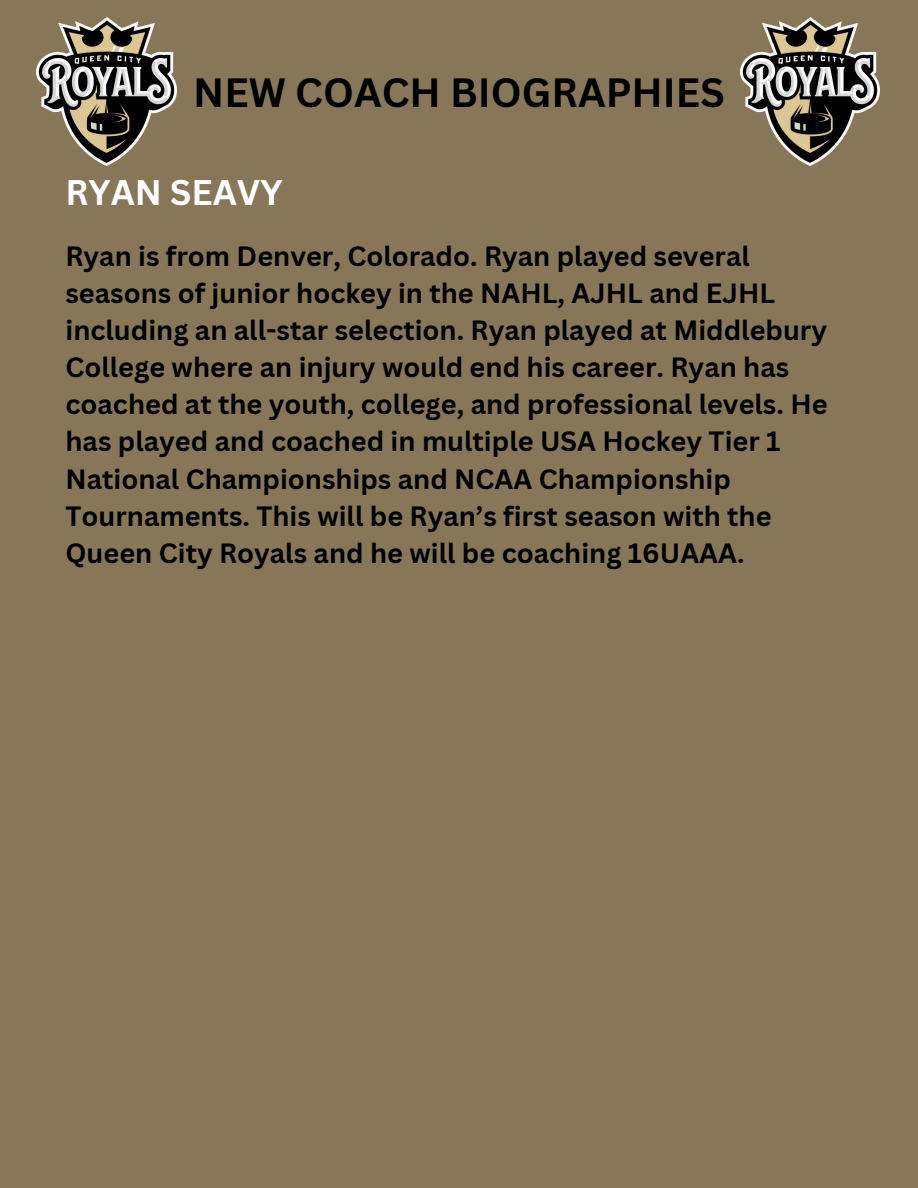
<style>
.page{position:relative;width:918px;height:1188px;background:#877758}
.page>*{position:absolute;margin:0;border:0;box-sizing:border-box;transform-origin:0 0}
.t1{font:700 39.75px "Canva Sans";color:#000}
.t2{font:700 34.65px "Canva Sans";color:#fff}
.t3{font:700 27.15px/37.2px "Canva Sans";color:#000}
</style>
<div class="page">
<img style="left:37px;top:17px;width:139px;height:149px">
<img style="left:740px;top:17px;width:140px;height:149px">
<p class="t1" style="left:193px;top:65px;width:533px">NEW COACH BIOGRAPHIES</p>
<h1 class="t2" style="left:65px;top:168px;width:219px">RYAN SEAVY</h1>
<h2 class="t3" style="left:65px;top:237px;width:764px">Ryan is from Denver, Colorado. Ryan played several seasons of junior hockey in the NAHL, AJHL and EJHL including an all-star selection. Ryan played at Middlebury College where an injury would end his career. Ryan has coached at the youth, college, and professional levels. He has played and coached in multiple USA Hockey Tier 1<br>National Championships and NCAA Championship Tournaments. This will be Ryan’s first season with the Queen City Royals and he will be coaching 16UAAA.</h2>
</div>
